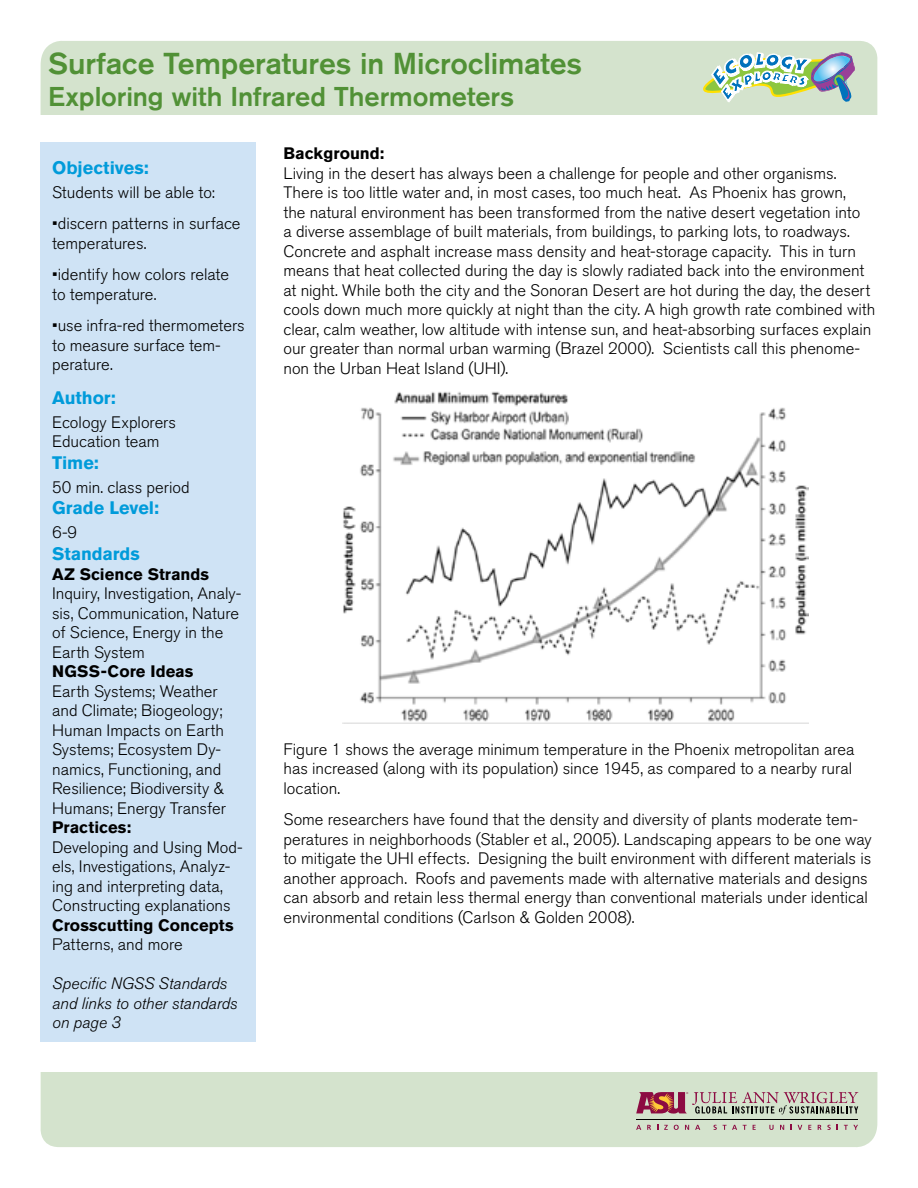
<style>
.page{position:relative;width:918px;height:1188px;background:#fff}
.page>*{position:absolute;margin:0;border:0;box-sizing:border-box;transform-origin:0 0}
.t1{font:500 30px "Akzidenz Grotesk Pro";color:#519136}
.t2{font:500 27px "Akzidenz Grotesk Pro";letter-spacing:-.005em;color:#519136}
.t3{font:700 18px "Akzidenz Grotesk Pro";letter-spacing:-.005em;color:#009bda}
.t4{font:300 16.5px/19.5px "Akzidenz Grotesk Pro";color:#000}
.t5{font:700 16.5px "Akzidenz Grotesk Pro";color:#000}
.t6{font:italic 300 16.5px/19.5px "Akzidenz Grotesk Pro";color:#000}
</style>
<div class="page">
<div style="left:40px;top:41px;width:838px;height:74px;background:#d4e3cd"></div>
<svg style="left:702px;top:49px;width:153px;height:57px;background:#b6cdbc"></svg>
<div style="left:40px;top:142px;width:216px;height:900px;background:#cfe3f5"></div>
<div style="left:41px;top:1072px;width:837px;height:75px;background:#d4e3cd"></div>
<svg style="left:636px;top:1125px;width:5px;height:5px"></svg>
<svg style="left:647px;top:1125px;width:4px;height:5px"></svg>
<svg style="left:664px;top:1125px;width:4px;height:5px"></svg>
<svg style="left:674px;top:1125px;width:5px;height:5px"></svg>
<svg style="left:685px;top:1125px;width:4px;height:5px"></svg>
<svg style="left:695px;top:1125px;width:5px;height:5px"></svg>
<svg style="left:714px;top:1125px;width:3px;height:5px"></svg>
<svg style="left:723px;top:1125px;width:14px;height:5px"></svg>
<svg style="left:743px;top:1125px;width:4px;height:5px"></svg>
<svg style="left:753px;top:1125px;width:3px;height:5px"></svg>
<svg style="left:769px;top:1125px;width:5px;height:5px"></svg>
<svg style="left:780px;top:1125px;width:4px;height:5px"></svg>
<svg style="left:798px;top:1125px;width:4px;height:5px"></svg>
<svg style="left:808px;top:1125px;width:3px;height:5px"></svg>
<svg style="left:818px;top:1125px;width:3px;height:5px"></svg>
<svg style="left:827px;top:1125px;width:4px;height:5px"></svg>
<svg style="left:844px;top:1125px;width:14px;height:5px"></svg>
<hr style="left:636px;top:1119px;width:222px;height:1px;background:#000">
<svg style="left:636px;top:1092px;width:222px;height:22px;background:#af9893"></svg>
<img style="left:343px;top:391px;width:465px;height:333px">
<h1 class="t1" style="left:48px;top:44px;width:536px">Surface Temperatures in Microclimates</h1>
<h2 class="t2" style="left:48px;top:79px;width:468px">Exploring with Infrared Thermometers</h2>
<p class="t5" style="left:284px;top:143px;width:102px">Background:</p>
<p class="t4" style="left:284px;top:163px;width:593px">Living in the desert has always been a challenge for people and other organisms.<br>There is too little water and, in most cases, too much heat. As Phoenix has grown,<br>the natural environment has been transformed from the native desert vegetation into<br>a diverse assemblage of built materials, from buildings, to parking lots, to roadways.<br>Concrete and asphalt increase mass density and heat-storage capacity. This in turn means that heat collected during the day is slowly radiated back into the environment at night. While both the city and the Sonoran Desert are hot during the day, the desert cools down much more quickly at night than the city. A high growth rate combined with clear, calm weather, low altitude with intense sun, and heat-absorbing surfaces explain our greater than normal urban warming (Brazel 2000). Scientists call this phenome&shy;non the Urban Heat Island (UHI).</p>
<p class="t3" style="left:52px;top:156px;width:98px">Objectives:</p>
<p class="t4" style="left:52px;top:182px;width:164px">Students will be able to:</p>
<p class="t4" style="left:52px;top:214px;width:190px">•discern patterns in surface temperatures.</p>
<p class="t4" style="left:52px;top:265px;width:178px">•identify how colors relate to temperature.</p>
<p class="t4" style="left:52px;top:316px;width:194px">•use infra-red thermometers to measure surface tem&shy;perature.</p>
<p class="t3" style="left:52px;top:386px;width:65px">Author:</p>
<p class="t4" style="left:52px;top:412px;width:125px">Ecology Explorers<br>Education team</p>
<p class="t3" style="left:52px;top:451px;width:48px">Time:</p>
<p class="t4" style="left:52px;top:477px;width:139px">50 min. class period</p>
<p class="t3" style="left:52px;top:497px;width:108px">Grade Level:</p>
<p class="t4" style="left:52px;top:523px;width:27px">6-9</p>
<p class="t3" style="left:52px;top:542px;width:89px">Standards</p>
<p class="t5" style="left:52px;top:563px;width:158px">AZ Science Strands</p>
<p class="t4" style="left:52px;top:584px;width:191px">Inquiry, Investigation, Analy&shy;sis, Communication, Nature of Science, Energy in the<br>Earth System</p>
<p class="t5" style="left:52px;top:661px;width:143px">NGSS-Core Ideas</p>
<p class="t4" style="left:52px;top:681px;width:175px">Earth Systems; Weather and Climate; Biogeology;<br>Human Impacts on Earth<br>Systems; Ecosystem Dy&shy;namics, Functioning, and<br>Resilience; Biodiversity &amp;<br>Humans; Energy Transfer</p>
<p class="t5" style="left:52px;top:817px;width:81px">Practices:</p>
<p class="t4" style="left:52px;top:837px;width:192px">Developing and Using Mod&shy;els, Investigations, Analyz&shy;ing and interpreting data,<br>Constructing explanations</p>
<p class="t5" style="left:52px;top:914px;width:183px">Crosscutting Concepts</p>
<p class="t4" style="left:52px;top:935px;width:132px">Patterns, and more</p>
<p class="t6" style="left:52px;top:974px;width:187px">Specific NGSS Standards and links to other standards on page 3</p>
<p class="t4" style="left:284px;top:739px;width:572px">Figure 1 shows the average minimum temperature in the Phoenix metropolitan area has increased (along with its population) since 1945, as compared to a nearby rural location.</p>
<p class="t4" style="left:284px;top:810px;width:590px">Some researchers have found that the density and diversity of plants moderate tem&shy;peratures in neighborhoods (Stabler et al., 2005). Landscaping appears to be one way to mitigate the UHI effects. Designing the built environment with different materials is another approach. Roofs and pavements made with alternative materials and designs can absorb and retain less thermal energy than conventional materials under identical environmental conditions (Carlson &amp; Golden 2008).</p>
</div>
